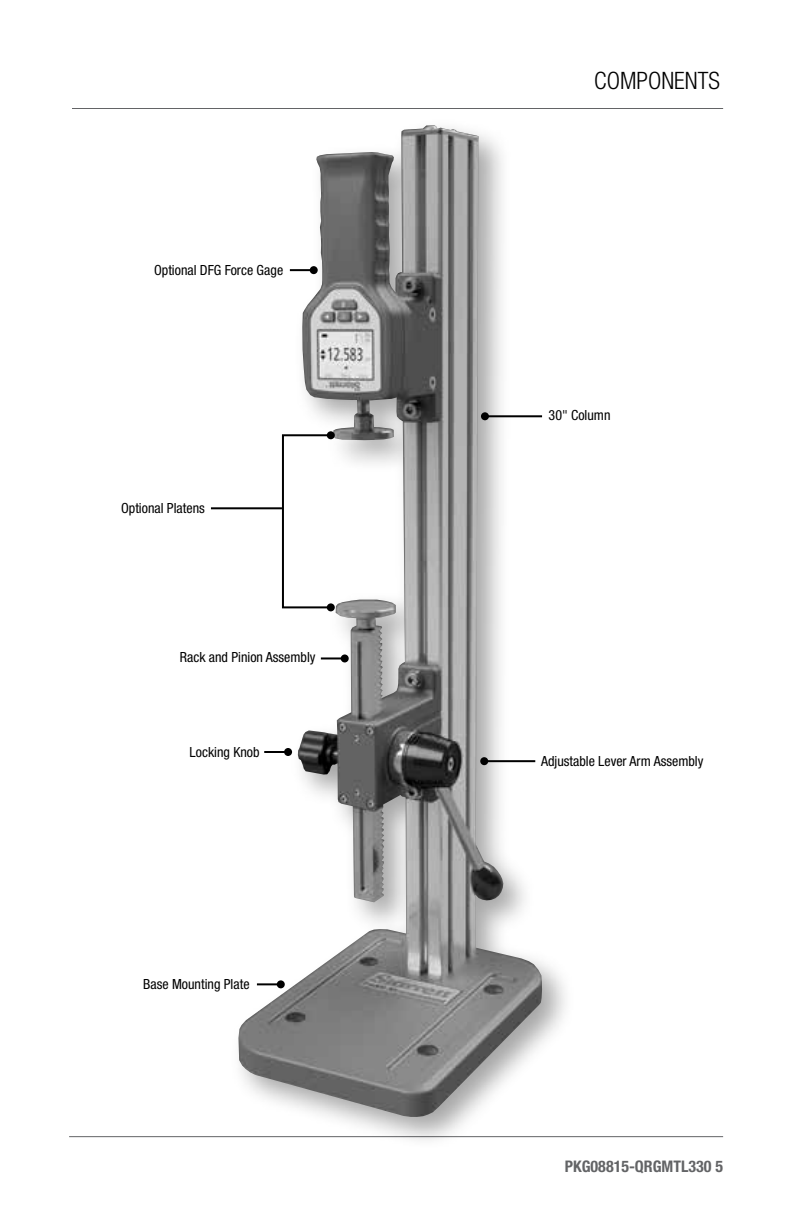
<style>
.page{position:relative;width:792px;height:1224px;background:#fff}
.page>*{position:absolute;margin:0;border:0;box-sizing:border-box;transform-origin:0 0}
.t1{font:300 condensed 24px "Helvetica Neue LT Pro";color:#000}
.t2{font:700 condensed 16px "Helvetica Neue LT Pro";color:#636466}
.t3{font:condensed 14px "Helvetica Neue LT Pro";color:#000}
</style>
<div class="page">
<hr style="left:69px;top:1136px;width:654px;height:1px;background:#636466">
<hr style="left:72px;top:108px;width:651px;height:1px;background:#636466">
<div style="left:229px;top:117px;width:347px;height:1033px;background:#000;opacity:.35"></div>
<img style="left:238px;top:125px;width:304px;height:992px">
<div style="left:282px;top:434px;width:50px;height:174px;border:2px solid #000"></div>
<div style="left:327px;top:431px;width:8px;height:8px;background:#000;border-radius:50%"></div>
<div style="left:327px;top:603px;width:8px;height:8px;background:#000;border-radius:50%"></div>
<hr style="left:485px;top:415px;width:57px;height:2px;background:#000">
<div style="left:481px;top:412px;width:8px;height:8px;background:#000;border-radius:50%"></div>
<hr style="left:257px;top:983px;width:24px;height:2px;background:#000">
<div style="left:277px;top:980px;width:8px;height:8px;background:#000;border-radius:50%"></div>
<hr style="left:264px;top:751px;width:24px;height:2px;background:#000">
<div style="left:284px;top:748px;width:8px;height:8px;background:#000;border-radius:50%"></div>
<hr style="left:321px;top:657px;width:24px;height:2px;background:#000">
<div style="left:341px;top:654px;width:8px;height:8px;background:#000;border-radius:50%"></div>
<hr style="left:290px;top:269px;width:24px;height:2px;background:#000">
<div style="left:310px;top:266px;width:8px;height:8px;background:#000;border-radius:50%"></div>
<hr style="left:484px;top:760px;width:51px;height:2px;background:#000">
<div style="left:480px;top:757px;width:8px;height:8px;background:#000;border-radius:50%"></div>
<hr style="left:211px;top:507px;width:71px;height:2px;background:#000">
<p class="t3" style="left:154px;top:262px;width:131px">Optional DFG Force Gage</p>
<p class="t3" style="left:121px;top:500px;width:85px">Optional Platens</p>
<p class="t3" style="left:180px;top:649px;width:137px">Rack and Pinion Assembly</p>
<p class="t3" style="left:190px;top:744px;width:71px">Locking Knob</p>
<p class="t3" style="left:143px;top:976px;width:108px">Base Mounting Plate</p>
<h1 class="t1" style="left:594px;top:67px;width:127px">COMPONENTS</h1>
<p class="t3" style="left:549px;top:407px;width:63px">30" Column</p>
<p class="t3" style="left:541px;top:753px;width:164px">Adjustable Lever Arm Assembly</p>
<p class="t2" style="left:565px;top:1157px;width:160px">PKG08815-QRGMTL330 5</p>
</div>
